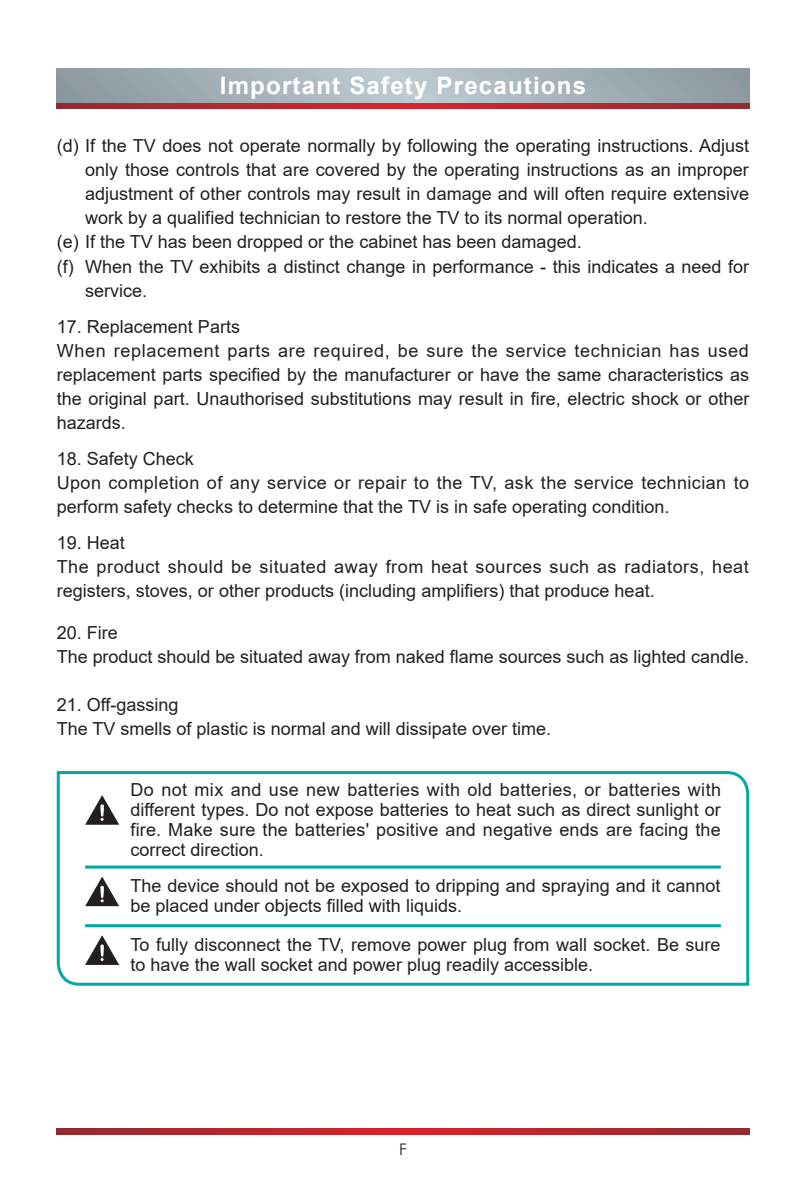
<style>
.page{position:relative;width:806px;height:1191px;background:#fff}
.page>*{position:absolute;margin:0;border:0;box-sizing:border-box;transform-origin:0 0}
.眉头标题{font:700 24px "Arial";letter-spacing:.05em;color:#fff}
.正文9号{font:18px/24px "Arial";color:#231f20}
.t1{font:16px "Century Gothic";color:#231f20}
</style>
<div class="page">
<svg style="left:57px;top:1128px;width:691px;height:6px;background:#b4272e"></svg>
<svg style="left:57px;top:68px;width:691px;height:35px;background:#a4b0b7"></svg>
<svg style="left:57px;top:103px;width:691px;height:6px;background:#b4272e"></svg>
<svg style="left:56px;top:771px;width:694px;height:215px"></svg>
<hr style="left:85px;top:865px;width:635px;height:3px;background:#00a9a7">
<hr style="left:85px;top:924px;width:635px;height:3px;background:#00a9a7">
<p class="眉头标题" style="left:220px;top:68px;width:367px">Important Safety Precautions</p>
<p class="正文9号" style="left:85px;top:134px;width:665px;text-align:justify;text-indent:-28px">(d) If the TV does not operate normally by following the operating instructions. Adjust only those controls that are covered by the operating instructions as an improper adjustment of other controls may result in damage and will often require extensive work by a qualified technician to restore the TV to its normal operation.</p>
<p class="正文9号" style="left:57px;top:230px;width:526px">(e) If the TV has been dropped or the cabinet has been damaged.</p>
<p class="正文9号" style="left:85px;top:254px;width:665px;text-indent:-28px">(f) When the TV exhibits a distinct change in performance - this indicates a need for service.</p>
<p class="正文9号" style="left:57px;top:314px;width:185px">17. Replacement Parts</p>
<p class="正文9号" style="left:57px;top:338px;width:693px;text-align:justify">When replacement parts are required, be sure the service technician has used replacement parts specified by the manufacturer or have the same characteristics as the original part. Unauthorised substitutions may result in fire, electric shock or other hazards.</p>
<p class="正文9号" style="left:57px;top:446px;width:139px">18. Safety Check</p>
<p class="正文9号" style="left:57px;top:470px;width:693px">Upon completion of any service or repair to the TV, ask the service technician to perform safety checks to determine that the TV is in safe operating condition.</p>
<p class="正文9号" style="left:57px;top:530px;width:70px">19. Heat</p>
<p class="正文9号" style="left:57px;top:554px;width:693px">The product should be situated away from heat sources such as radiators, heat registers, stoves, or other products (including amplifiers) that produce heat.</p>
<p class="正文9号" style="left:57px;top:620px;width:63px">20. Fire</p>
<p class="正文9号" style="left:57px;top:644px;width:693px">The product should be situated away from naked flame sources such as lighted candle.</p>
<p class="正文9号" style="left:57px;top:692px;width:123px">21. Off-gassing</p>
<p class="正文9号" style="left:57px;top:716px;width:495px">The TV smells of plastic is normal and will dissipate over time.</p>
<p class="正文9号" style="left:130px;top:780px;width:591px;line-height:20px;text-align:justify">Do not mix and use new batteries with old batteries, or batteries with different types. Do not expose batteries to heat such as direct sunlight or fire. Make sure the batteries' positive and negative ends are facing the correct direction.</p>
<p class="正文9号" style="left:130px;top:875px;width:591px;line-height:20px">The device should not be exposed to dripping and spraying and it cannot be placed under objects filled with liquids.</p>
<p class="正文9号" style="left:130px;top:934px;width:591px;line-height:20px">To fully disconnect the TV, remove power plug from wall socket. Be sure to have the wall socket and power plug readily accessible.</p>
<p class="t1" style="left:399px;top:1137px;width:9px">F</p>
</div>
